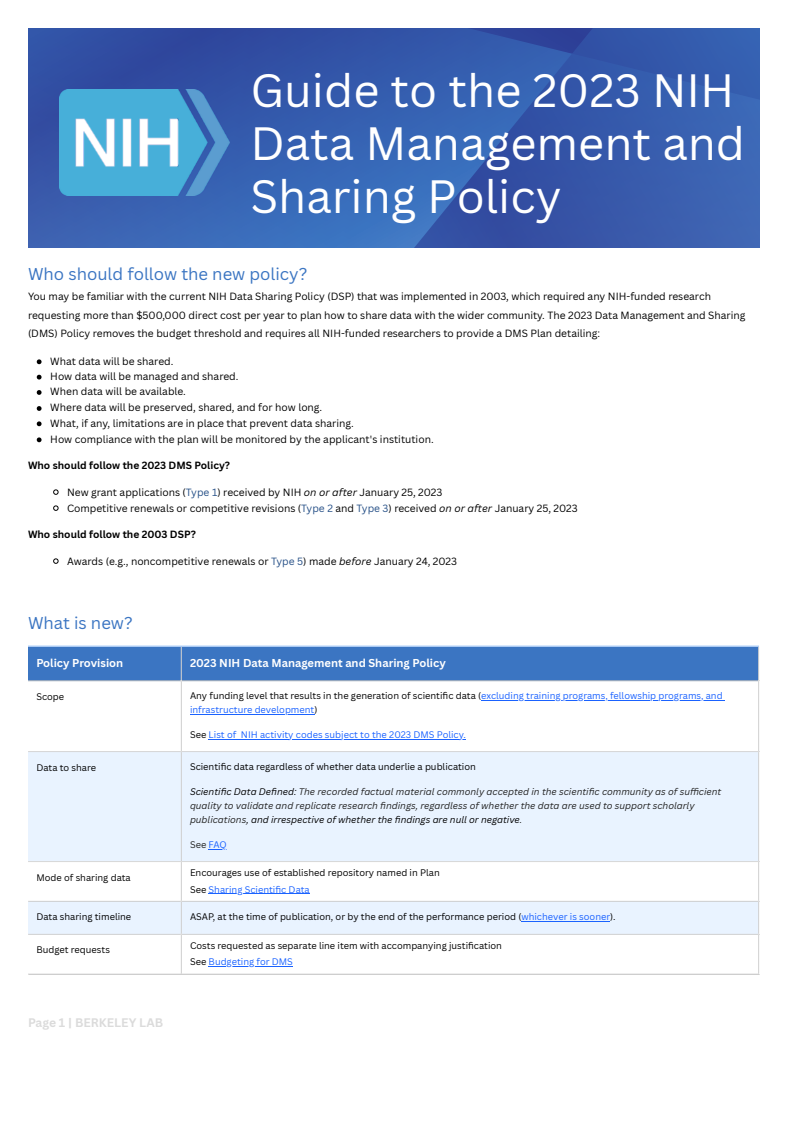
<style>
.page{position:relative;width:787px;height:1135px;background:#fff}
.page>*{position:absolute;margin:0;border:0;box-sizing:border-box;transform-origin:0 0}
.t1{font:45.5px/53px "Canva Sans";color:#fff}
.t2{font:16.7px "Canva Sans";color:#3b75c2}
.t3{font:700 12.1px "Canva Sans";color:#dbdbdb}
.t4{font:700 11.1px "Canva Sans";color:#fff}
.t5{font:10.2px/18.1px "Canva Sans";color:#000}
.t6{font:700 10.2px "Canva Sans";color:#000}
.t7{font:9.3px "Canva Sans";color:#000}
.t8{font:italic 9.3px/13.9px "Canva Sans";color:#222}
.t9{font:9.3px/13.9px "Canva Sans";color:#1a62ff}
.t10{font:9.3px "Canva Sans";letter-spacing:-.01em;color:#222}
.s1{color:#265087}
.s2{font-style:italic}
.s3{color:#000}
.s4{color:#1a62ff}
</style>
<div class="page">
<svg style="left:28px;top:28px;width:220px;height:220px;background:#3557a9"></svg>
<svg style="left:248px;top:28px;width:511px;height:220px;background:#365dae"></svg>
<svg style="left:50px;top:90px;width:10px;height:105px"></svg>
<img style="left:60px;top:90px;width:170px;height:106px">
<svg style="left:37px;top:359px;width:5px;height:5px"></svg>
<svg style="left:37px;top:375px;width:5px;height:5px"></svg>
<svg style="left:37px;top:390px;width:5px;height:5px"></svg>
<svg style="left:37px;top:406px;width:5px;height:5px"></svg>
<svg style="left:37px;top:421px;width:5px;height:5px"></svg>
<svg style="left:37px;top:437px;width:5px;height:5px"></svg>
<svg style="left:53px;top:489px;width:6px;height:6px"></svg>
<svg style="left:53px;top:505px;width:6px;height:6px"></svg>
<svg style="left:53px;top:558px;width:6px;height:6px"></svg>
<div style="left:28px;top:647px;width:730px;height:34px;background:#3b75c2"></div>
<svg style="left:28px;top:752px;width:730px;height:182px;fill:#e9f3ff"></svg>
<hr style="left:481px;top:700px;width:242px;height:1px;background:#1a62ff">
<hr style="left:190px;top:714px;width:124px;height:1px;background:#1a62ff">
<hr style="left:209px;top:739px;width:257px;height:1px;background:#1a62ff">
<svg style="left:209px;top:849px;width:18px;height:1px"></svg>
<hr style="left:209px;top:893px;width:101px;height:1px;background:#1a62ff">
<hr style="left:521px;top:921px;width:89px;height:1px;background:#1a62ff">
<hr style="left:209px;top:966px;width:84px;height:1px;background:#1a62ff">
<hr style="left:181px;top:647px;width:1px;height:327px;background:#dbdbdb">
<hr style="left:758px;top:647px;width:1px;height:327px;background:#dbdbdb">
<hr style="left:28px;top:681px;width:731px;height:1px;background:#dbdbdb">
<hr style="left:28px;top:751px;width:731px;height:1px;background:#dbdbdb">
<hr style="left:28px;top:861px;width:731px;height:1px;background:#dbdbdb">
<hr style="left:28px;top:901px;width:731px;height:1px;background:#dbdbdb">
<hr style="left:28px;top:934px;width:731px;height:1px;background:#dbdbdb">
<hr style="left:28px;top:974px;width:731px;height:1px;background:#dbdbdb">
<hr style="left:28px;top:645px;width:731px;height:2px;background:#c2dcfd">
<p class="t1" style="left:250px;top:63px;width:496px">Guide to the 2023 NIH<br>Data Management and<br>Sharing Policy</p>
<p class="t2" style="left:28px;top:262px;width:281px">Who should follow the new policy?</p>
<p class="t5" style="left:28px;top:287px;width:719px">You may be familiar with the current NIH Data Sharing Policy (DSP) that was implemented in 2003, which required any NIH-funded research requesting more than $500,000 direct cost per year to plan how to share data with the wider community. The 2023 Data Management and Sharing (DMS) Policy removes the budget threshold and requires all NIH-funded researchers to provide a DMS Plan detailing:</p>
<p class="t5" style="left:50px;top:352px;width:125px">What data will be shared.</p>
<p class="t5" style="left:50px;top:367px;width:190px">How data will be managed and shared.</p>
<p class="t5" style="left:50px;top:382px;width:137px">When data will be available.</p>
<p class="t5" style="left:50px;top:398px;width:273px">Where data will be preserved, shared, and for how long.</p>
<p class="t5" style="left:50px;top:414px;width:305px">What, if any, limitations are in place that prevent data sharing.</p>
<p class="t5" style="left:50px;top:430px;width:385px">How compliance with the plan will be monitored by the applicant's institution.</p>
<p class="t6" style="left:28px;top:458px;width:204px">Who should follow the 2023 DMS Policy?</p>
<p class="t5" style="left:67px;top:483px;width:377px">New grant applications (<span class="s1">Type 1</span>) received by NIH <span class="s2">on or after</span> January 25, 2023</p>
<p class="t5" style="left:67px;top:499px;width:512px">Competitive renewals or competitive revisions (<span class="s1">Type 2</span> and <span class="s1">Type 3</span>) received <span class="s2">on or after</span> January 25, 2023</p>
<p class="t6" style="left:28px;top:527px;width:169px">Who should follow the 2003 DSP?</p>
<p class="t5" style="left:67px;top:552px;width:392px">Awards (e.g., noncompetitive renewals or <span class="s1">Type 5</span>) made <span class="s2">before</span> January 24, 2023</p>
<p class="t2" style="left:28px;top:612px;width:106px">What is new?</p>
<p class="t4" style="left:36px;top:655px;width:88px">Policy Provision</p>
<p class="t4" style="left:190px;top:655px;width:257px">2023 NIH Data Management and Sharing Policy</p>
<p class="t7" style="left:36px;top:690px;width:29px">Scope</p>
<p class="t9" style="left:190px;top:689px;width:534px"><span class="s3">Any funding level that results in the generation of scientifi c data (</span>excluding training programs, fellowship programs, and infrastructure development<span class="s3">)</span></p>
<p class="t9" style="left:190px;top:728px;width:277px"><span class="s3">See</span> List of NIH activity codes subject to the 2023 DMS Policy.</p>
<p class="t7" style="left:36px;top:761px;width:61px">Data to share</p>
<p class="t7" style="left:190px;top:760px;width:287px">Scientific data regardless of whether data underlie a publication</p>
<p class="t8" style="left:190px;top:785px;width:533px"><span class="s3">Scientific Data Defined:</span> The recorded factual material commonly accepted in the scientific community as of sufficient quality to validate and replicate research findings, regardless of whether the data are used to support scholarly publications<span class="s3">, and irrespective of whether the findings are null or negative</span>.</p>
<p class="t10" style="left:190px;top:838px;width:38px">See <span class="s4">FAQ</span></p>
<p class="t7" style="left:36px;top:871px;width:96px">Mode of sharing data</p>
<p class="t7" style="left:190px;top:866px;width:251px">Encourages use of established repository named in Plan</p>
<p class="t9" style="left:190px;top:882px;width:121px"><span class="s3">See</span> Sharing Scientifi c Data</p>
<p class="t7" style="left:36px;top:910px;width:96px">Data sharing timeline</p>
<p class="t7" style="left:190px;top:910px;width:427px">ASAP, at the time of publication, or by the end of the performance period (<span class="s4">whichever is sooner</span>).</p>
<p class="t7" style="left:36px;top:944px;width:75px">Budget requests</p>
<p class="t7" style="left:190px;top:939px;width:314px">Costs requested as separate line item with accompanying justifi cation</p>
<p class="t9" style="left:190px;top:955px;width:104px"><span class="s3">See</span> Budgeting for DMS</p>
<p class="t3" style="left:28px;top:1014px;width:137px">Page 1 | BERKELEY LAB</p>
</div>
